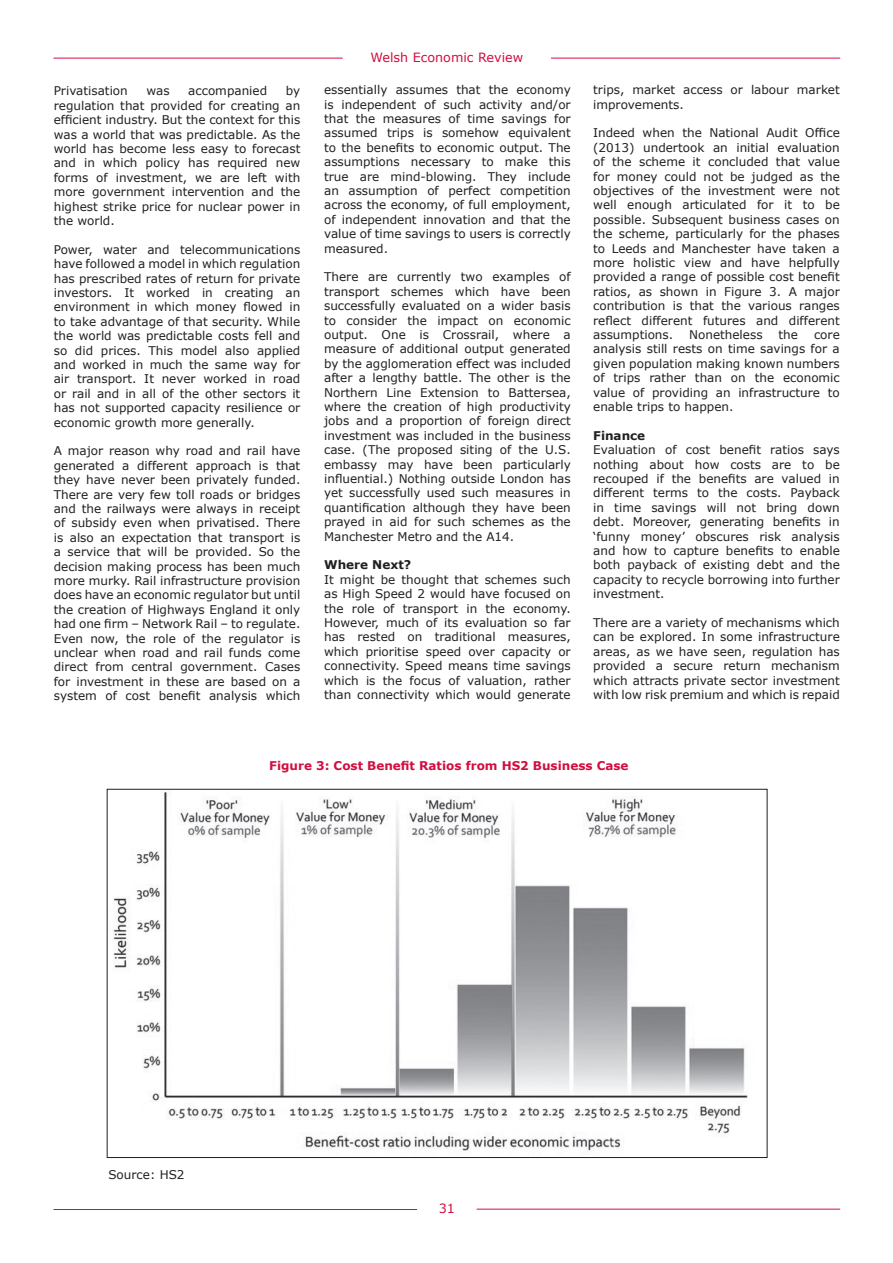
<style>
.page{position:relative;width:893px;height:1263px;background:#fff}
.page>*{position:absolute;margin:0;border:0;box-sizing:border-box;transform-origin:0 0}
.t1{font:12.75px "Verdana Ref";color:#d10e40}
.t2{font:12px/14.4px "Verdana Ref";color:#231f20;text-align:justify}
.t3{font:700 12px "Verdana";color:#d10e40}
.t4{font:700 12px "Verdana";color:#231f20}
</style>
<div class="page">
<hr style="left:551px;top:58px;width:289px;height:1px;background:#d10e40">
<hr style="left:54px;top:58px;width:289px;height:1px;background:#d10e40">
<hr style="left:54px;top:1209px;width:363px;height:1px;background:#d10e40">
<hr style="left:477px;top:1209px;width:363px;height:1px;background:#d10e40">
<img style="left:113px;top:792px;width:635px;height:359px">
<p class="t2" style="left:54px;top:84px;width:248px;text-indent:232px">by regulation that provided for creating an efficient industry. But the context for this was a world that was predictable. As the world has become less easy to forecast and in which policy has required new forms of investment, we are left with more government intervention and the highest strike price for nuclear power in the world.</p>
<p class="t2" style="left:54px;top:242px;width:248px">Power, water and telecommunications have followed a model in which regulation has prescribed rates of return for private investors. It worked in creating an environment in which money flowed in to take advantage of that security. While the world was predictable costs fell and so did prices. This model also applied and worked in much the same way for air transport. It never worked in road or rail and in all of the other sectors it has not supported capacity resilience or economic growth more generally.</p>
<p class="t2" style="left:54px;top:444px;width:248px">A major reason why road and rail have generated a different approach is that they have never been privately funded.<br>There are very few toll roads or bridges and the railways were always in receipt of subsidy even when privatised. There is also an expectation that transport is a service that will be provided. So the decision making process has been much more murky. Rail infrastructure provision does have an economic regulator but until the creation of Highways England it only had one firm – Network Rail – to regulate.<br>Even now, the role of the regulator is unclear when road and rail funds come direct from central government. Cases for investment in these are based on a system of cost benefit analysis which</p>
<p class="t2" style="left:54px;top:84px;width:76px">Privatisation</p>
<p class="t2" style="left:146px;top:84px;width:25px">was</p>
<p class="t2" style="left:188px;top:84px;width:80px">accompanied</p>
<p class="t1" style="left:370px;top:49px;width:154px">Welsh Economic Review</p>
<p class="t2" style="left:324px;top:83px;width:248px">essentially assumes that the economy is independent of such activity and/or that the measures of time savings for assumed trips is somehow equivalent to the benefits to economic output. The assumptions necessary to make this true are mind-blowing. They include an assumption of perfect competition across the economy, of full employment, of independent innovation and that the value of time savings to users is correctly measured.</p>
<p class="t2" style="left:324px;top:270px;width:248px">There are currently two examples of transport schemes which have been successfully evaluated on a wider basis to consider the impact on economic output. One is Crossrail, where a measure of additional output generated by the agglomeration effect was included after a lengthy battle. The other is the Northern Line Extension to Battersea, where the creation of high productivity jobs and a proportion of foreign direct investment was included in the business case. (The proposed siting of the U.S. embassy may have been particularly influential.) Nothing outside London has yet successfully used such measures in quantification although they have been prayed in aid for such schemes as the Manchester Metro and the A14.</p>
<p class="t4" style="left:324px;top:557px;width:89px">Where Next?</p>
<p class="t2" style="left:324px;top:572px;width:248px">It might be thought that schemes such as High Speed 2 would have focused on the role of transport in the economy.<br>However, much of its evaluation so far has rested on traditional measures, which prioritise speed over capacity or connectivity. Speed means time savings which is the focus of valuation, rather than connectivity which would generate</p>
<p class="t2" style="left:593px;top:83px;width:248px">trips, market access or labour market improvements.</p>
<p class="t2" style="left:593px;top:126px;width:248px">Indeed when the National Audit Office (2013) undertook an initial evaluation of the scheme it concluded that value for money could not be judged as the objectives of the investment were not well enough articulated for it to be possible. Subsequent business cases on the scheme, particularly for the phases to Leeds and Manchester have taken a more holistic view and have helpfully provided a range of possible cost benefit ratios, as shown in Figure 3. A major contribution is that the various ranges reflect different futures and different assumptions.</p>
<p class="t2" style="left:689px;top:328px;width:75px">Nonetheless</p>
<p class="t2" style="left:779px;top:328px;width:21px">the</p>
<p class="t2" style="left:593px;top:328px;width:248px;text-indent:221px">core analysis still rests on time savings for a given population making known numbers of trips rather than on the economic value of providing an infrastructure to enable trips to happen.</p>
<p class="t4" style="left:593px;top:427px;width:54px">Finance</p>
<p class="t2" style="left:593px;top:443px;width:248px">Evaluation of cost benefit ratios says nothing about how costs are to be recouped if the benefits are valued in different terms to the costs. Payback in time savings will not bring down debt. Moreover, generating benefits in ‘funny money’ obscures risk analysis and how to capture benefits to enable both payback of existing debt and the capacity to recycle borrowing into further investment.</p>
<p class="t2" style="left:593px;top:616px;width:248px">There are a variety of mechanisms which can be explored. In some infrastructure areas, as we have seen, regulation has provided a secure return mechanism which attracts private sector investment with low risk premium and which is repaid</p>
<p class="t3" style="left:269px;top:757px;width:361px">Figure 3: Cost Benefit Ratios from HS2 Business Case</p>
<p class="t2" style="left:108px;top:1167px;width:78px">Source: HS2</p>
<p class="t1" style="left:439px;top:1200px;width:18px">31</p>
</div>
